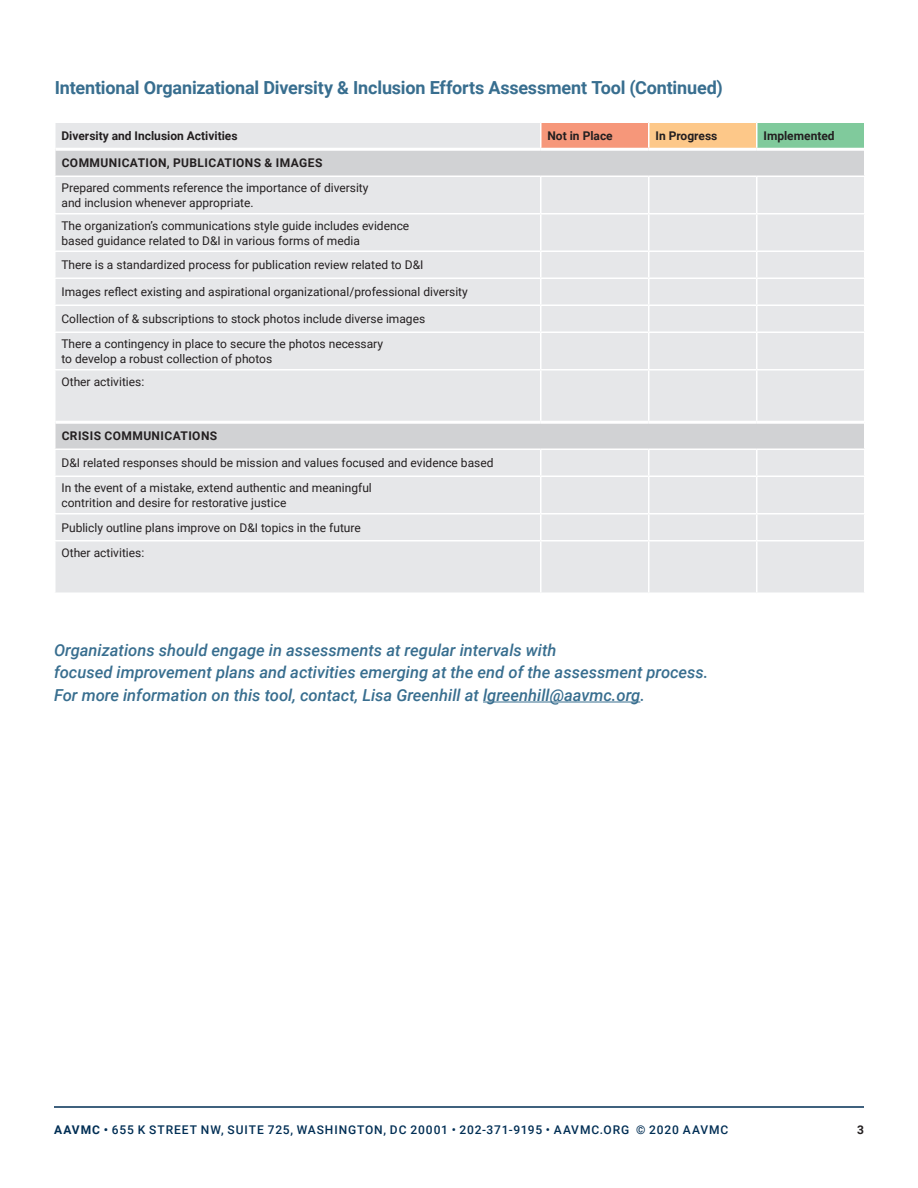
<style>
.page{position:relative;width:918px;height:1188px;background:#fff}
.page>*{position:absolute;margin:0;border:0;box-sizing:border-box;transform-origin:0 0}
.t1{font:700 18px "Roboto";letter-spacing:-.01em;color:#386e8f}
.t2{font:italic 500 16.5px/22.5px "Roboto";color:#386e8f}
.t3{font:12px/24.8px "Roboto";color:#231f20}
.t4{font:500 12px "Roboto";letter-spacing:.075em;color:#002e54}
.t5{font:700 12px "Roboto";color:#231f20}
.t6{font:700 12px "Roboto";letter-spacing:.035em;color:#231f20}
.s1{font-weight:700}
</style>
<div class="page">
<hr style="left:483px;top:702px;width:157px;height:1px;background:#386e8f">
<div style="left:55px;top:122px;width:486px;height:27px;background:#e6e7e9"></div>
<div style="left:541px;top:122px;width:108px;height:27px;background:#f6977a"></div>
<div style="left:649px;top:122px;width:108px;height:27px;background:#fdc889"></div>
<div style="left:757px;top:122px;width:108px;height:27px;background:#80ca9c"></div>
<div style="left:56px;top:151px;width:808px;height:25px;background:#d1d2d4"></div>
<svg style="left:56px;top:177px;width:808px;height:415px;background:#e4e5e7"></svg>
<hr style="left:54px;top:122px;width:487px;height:1px;background:#fff">
<hr style="left:54px;top:123px;width:2px;height:26px;background:#fff">
<hr style="left:648px;top:123px;width:2px;height:25px;background:#fff">
<hr style="left:756px;top:123px;width:2px;height:25px;background:#fff">
<hr style="left:864px;top:123px;width:2px;height:26px;background:#fff">
<hr style="left:540px;top:177px;width:2px;height:36px;background:#fff">
<hr style="left:648px;top:177px;width:2px;height:36px;background:#fff">
<hr style="left:756px;top:177px;width:2px;height:36px;background:#fff">
<hr style="left:54px;top:213px;width:487px;height:1px;background:#fff">
<hr style="left:541px;top:213px;width:108px;height:1px;background:#fff">
<hr style="left:540px;top:214px;width:2px;height:36px;background:#fff">
<hr style="left:649px;top:213px;width:108px;height:1px;background:#fff">
<hr style="left:648px;top:214px;width:2px;height:36px;background:#fff">
<hr style="left:757px;top:213px;width:109px;height:1px;background:#fff">
<hr style="left:756px;top:214px;width:2px;height:36px;background:#fff">
<hr style="left:54px;top:250px;width:487px;height:2px;background:#fff">
<hr style="left:541px;top:250px;width:108px;height:2px;background:#fff">
<hr style="left:540px;top:252px;width:2px;height:26px;background:#fff">
<hr style="left:649px;top:250px;width:108px;height:2px;background:#fff">
<hr style="left:648px;top:252px;width:2px;height:26px;background:#fff">
<hr style="left:757px;top:250px;width:109px;height:2px;background:#fff">
<hr style="left:756px;top:252px;width:2px;height:26px;background:#fff">
<hr style="left:54px;top:278px;width:487px;height:1px;background:#fff">
<hr style="left:541px;top:278px;width:108px;height:1px;background:#fff">
<hr style="left:540px;top:279px;width:2px;height:25px;background:#fff">
<hr style="left:649px;top:278px;width:108px;height:1px;background:#fff">
<hr style="left:648px;top:279px;width:2px;height:25px;background:#fff">
<hr style="left:757px;top:278px;width:109px;height:1px;background:#fff">
<hr style="left:756px;top:279px;width:2px;height:25px;background:#fff">
<hr style="left:54px;top:304px;width:487px;height:2px;background:#fff">
<hr style="left:541px;top:304px;width:108px;height:2px;background:#fff">
<hr style="left:540px;top:306px;width:2px;height:26px;background:#fff">
<hr style="left:649px;top:304px;width:108px;height:2px;background:#fff">
<hr style="left:648px;top:306px;width:2px;height:26px;background:#fff">
<hr style="left:757px;top:304px;width:109px;height:2px;background:#fff">
<hr style="left:756px;top:306px;width:2px;height:26px;background:#fff">
<hr style="left:54px;top:332px;width:487px;height:1px;background:#fff">
<hr style="left:541px;top:332px;width:108px;height:1px;background:#fff">
<hr style="left:540px;top:333px;width:2px;height:36px;background:#fff">
<hr style="left:649px;top:332px;width:108px;height:1px;background:#fff">
<hr style="left:648px;top:333px;width:2px;height:36px;background:#fff">
<hr style="left:757px;top:332px;width:109px;height:1px;background:#fff">
<hr style="left:756px;top:333px;width:2px;height:36px;background:#fff">
<hr style="left:54px;top:369px;width:487px;height:1px;background:#fff">
<hr style="left:541px;top:369px;width:108px;height:1px;background:#fff">
<hr style="left:540px;top:370px;width:2px;height:51px;background:#fff">
<hr style="left:649px;top:369px;width:108px;height:1px;background:#fff">
<hr style="left:648px;top:370px;width:2px;height:51px;background:#fff">
<hr style="left:757px;top:369px;width:109px;height:1px;background:#fff">
<hr style="left:756px;top:370px;width:2px;height:51px;background:#fff">
<hr style="left:540px;top:450px;width:2px;height:26px;background:#fff">
<hr style="left:648px;top:450px;width:2px;height:26px;background:#fff">
<hr style="left:756px;top:450px;width:2px;height:26px;background:#fff">
<hr style="left:54px;top:476px;width:487px;height:1px;background:#fff">
<hr style="left:541px;top:476px;width:108px;height:1px;background:#fff">
<hr style="left:540px;top:477px;width:2px;height:36px;background:#fff">
<hr style="left:649px;top:476px;width:108px;height:1px;background:#fff">
<hr style="left:648px;top:477px;width:2px;height:36px;background:#fff">
<hr style="left:757px;top:476px;width:109px;height:1px;background:#fff">
<hr style="left:756px;top:477px;width:2px;height:36px;background:#fff">
<hr style="left:54px;top:513px;width:487px;height:1px;background:#fff">
<hr style="left:541px;top:513px;width:108px;height:1px;background:#fff">
<hr style="left:540px;top:514px;width:2px;height:26px;background:#fff">
<hr style="left:649px;top:513px;width:108px;height:1px;background:#fff">
<hr style="left:648px;top:514px;width:2px;height:26px;background:#fff">
<hr style="left:757px;top:513px;width:109px;height:1px;background:#fff">
<hr style="left:756px;top:514px;width:2px;height:26px;background:#fff">
<hr style="left:54px;top:540px;width:487px;height:2px;background:#fff">
<hr style="left:541px;top:540px;width:108px;height:2px;background:#fff">
<hr style="left:540px;top:542px;width:2px;height:50px;background:#fff">
<hr style="left:649px;top:540px;width:108px;height:2px;background:#fff">
<hr style="left:648px;top:542px;width:2px;height:50px;background:#fff">
<hr style="left:757px;top:540px;width:109px;height:2px;background:#fff">
<hr style="left:756px;top:542px;width:2px;height:50px;background:#fff">
<hr style="left:541px;top:122px;width:108px;height:1px;background:#fff">
<hr style="left:540px;top:123px;width:2px;height:25px;background:#fff">
<hr style="left:649px;top:122px;width:108px;height:1px;background:#fff">
<hr style="left:757px;top:122px;width:109px;height:1px;background:#fff">
<hr style="left:56px;top:148px;width:485px;height:3px;background:#fff">
<hr style="left:541px;top:148px;width:108px;height:3px;background:#fff">
<hr style="left:649px;top:148px;width:108px;height:3px;background:#fff">
<hr style="left:757px;top:148px;width:107px;height:3px;background:#fff">
<hr style="left:54px;top:448px;width:487px;height:2px;background:#fff">
<hr style="left:541px;top:448px;width:108px;height:2px;background:#fff">
<hr style="left:649px;top:448px;width:108px;height:2px;background:#fff">
<hr style="left:757px;top:448px;width:109px;height:2px;background:#fff">
<hr style="left:56px;top:421px;width:485px;height:3px;background:#fff">
<hr style="left:541px;top:421px;width:108px;height:3px;background:#fff">
<hr style="left:649px;top:421px;width:108px;height:3px;background:#fff">
<hr style="left:757px;top:421px;width:107px;height:3px;background:#fff">
<hr style="left:54px;top:1106px;width:810px;height:2px;background:#002e54">
<h1 class="t1" style="left:55px;top:75px;width:670px">Intentional Organizational Diversity &amp; Inclusion Efforts Assessment Tool (Continued)</h1>
<p class="t5" style="left:62px;top:128px;width:178px">Diversity and Inclusion Activities</p>
<p class="t5" style="left:548px;top:128px;width:67px">Not in Place</p>
<p class="t5" style="left:656px;top:128px;width:63px">In Progress</p>
<p class="t5" style="left:764px;top:128px;width:73px">Implemented</p>
<p class="t6" style="left:62px;top:155px;width:262px">COMMUNICATION, PUBLICATIONS &amp; IMAGES</p>
<p class="t3" style="left:62px;top:180px;width:309px;line-height:15px">Prepared comments reference the importance of diversity and inclusion whenever appropriate.</p>
<p class="t3" style="left:62px;top:217px;width:349px;line-height:15px">The organization’s communications style guide includes evidence based guidance related to D&amp;I in various forms of media</p>
<p class="t3" style="left:62px;top:252px;width:363px">There is a standardized process for publication review related to D&amp;I</p>
<p class="t3" style="left:62px;top:279px;width:408px">Images reflect existing and aspirational organizational/professional diversity</p>
<p class="t3" style="left:62px;top:306px;width:365px">Collection of &amp; subscriptions to stock photos include diverse images<br>There a contingency in place to secure the photos necessary</p>
<p class="t3" style="left:62px;top:347px;width:212px;line-height:22.5px">to develop a robust collection of photos<br>Other activities:</p>
<p class="t6" style="left:62px;top:428px;width:157px">CRISIS COMMUNICATIONS</p>
<p class="t3" style="left:62px;top:450px;width:434px">D&amp;I related responses should be mission and values focused and evidence based<br>In the event of a mistake, extend authentic and meaningful</p>
<p class="t3" style="left:62px;top:490px;width:301px">contrition and desire for restorative justice<br>Publicly outline plans improve on D&amp;I topics in the future<br>Other activities:</p>
<p class="t2" style="left:54px;top:638px;width:656px">Organizations should engage in assessments at regular intervals with<br>focused improvement plans and activities emerging at the end of the assessment process.<br>For more information on this tool, contact, Lisa Greenhill at lgreenhill@aavmc.org.</p>
<p class="t4" style="left:54px;top:1121px;width:676px"><span class="s1">AAVMC •</span> 655 K STREET NW, SUITE 725, WASHINGTON, DC 20001 • 202-371-9195 • AAVMC.ORG © 2020 AAVMC</p>
<p class="t5" style="left:857px;top:1121px;width:8px">3</p>
</div>
